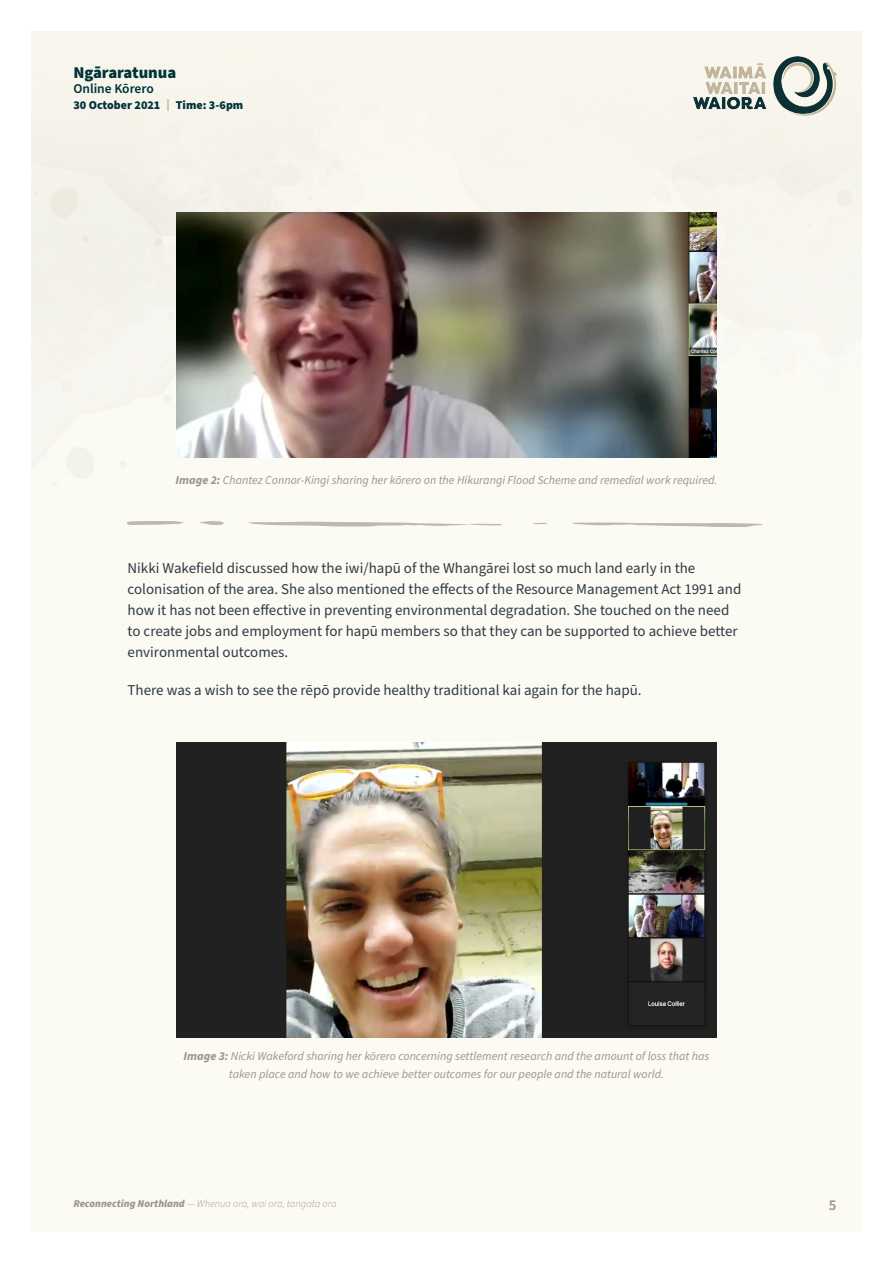
<style>
.page{position:relative;width:893px;height:1263px;background:#fff}
.page>*{position:absolute;margin:0;border:0;box-sizing:border-box;transform-origin:0 0}
.t1{font:900 16.5px "Source Sans Pro";color:#00333a}
.RNthland_bodytext{font:15px/21px "Source Sans Pro";color:#2f3b42}
.t2{font:600 15px "Source Sans Pro";color:#9f948d}
.t3{font:600 13.5px "Source Sans Pro";color:#00333a}
.RNthland_caption{font:italic 12px "Source Sans Pro";color:#9f948d}
.t4{font:900 12px "Source Sans Pro";color:#00333a}
.t5{font:italic 300 10.5px "Source Sans Pro";color:#9f948d}
.s1{color:#c2b59b}
.s2{font-weight:700}
.s3{font-weight:900}
</style>
<div class="page">
<img style="left:32px;top:32px;width:829px;height:1199px">
<img style="left:693px;top:56px;width:143px;height:60px">
<img style="left:128px;top:522px;width:635px;height:4px">
<img style="left:176px;top:213px;width:540px;height:245px">
<img style="left:176px;top:743px;width:540px;height:294px">
<p class="t1" style="left:73px;top:61px;width:104px">Ngāraratunua</p>
<p class="t3" style="left:73px;top:80px;width:82px">Online Kōrero</p>
<p class="t4" style="left:73px;top:97px;width:172px">30 October 2021 <span class="s1">|</span> Time: 3-6pm</p>
<p class="RNthland_caption" style="left:176px;top:472px;width:543px"><span class="s2">Image 2:</span> Chantez Connor-Kingi sharing her kōrero on the Hikurangi Flood Scheme and remedial work required.</p>
<p class="RNthland_bodytext" style="left:128px;top:558px;width:615px">Nikki Wakefield discussed how the iwi/hapū of the Whangārei lost so much land early in the colonisation of the area. She also mentioned the effects of the Resource Management Act 1991 and how it has not been effective in preventing environmental degradation. She touched on the need to create jobs and employment for hapū members so that they can be supported to achieve better environmental outcomes.</p>
<p class="RNthland_bodytext" style="left:128px;top:680px;width:516px">There was a wish to see the rēpō provide healthy traditional kai again for the hapū.</p>
<p class="RNthland_caption" style="left:184px;top:1048px;width:527px"><span class="s2">Image 3:</span> Nicki Wakeford sharing her kōrero concerning settlement research and the amount of loss that has</p>
<p class="RNthland_caption" style="left:229px;top:1065px;width:437px">taken place and how to we achieve better outcomes for our people and the natural world.</p>
<p class="t5" style="left:73px;top:1196px;width:265px"><span class="s3">Reconnecting Northland</span> — Whenua ora, wai ora, tangata ora</p>
<p class="t2" style="left:829px;top:1195px;width:9px">5</p>
</div>
